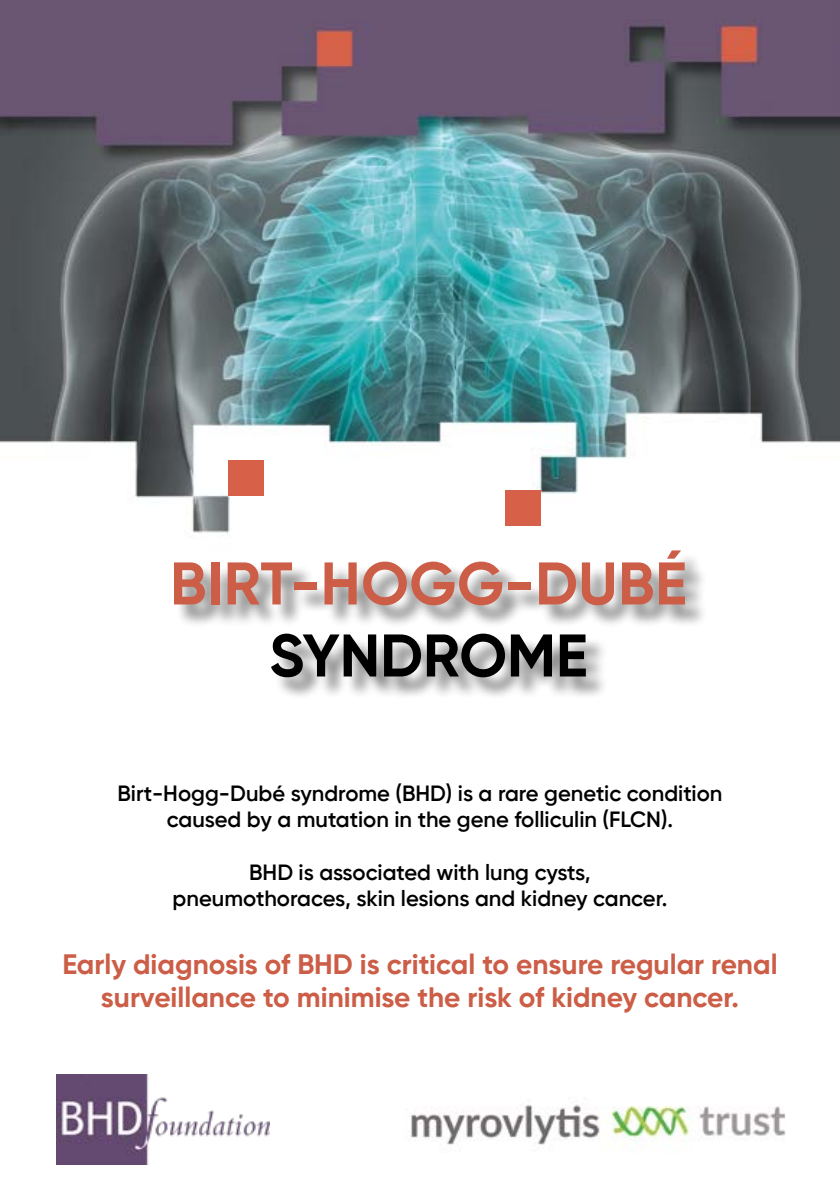
<style>
.page{position:relative;width:840px;height:1191px;background:#fff}
.page>*{position:absolute;margin:0;border:0;box-sizing:border-box;transform-origin:0 0}
.t1{font:700 60px "Gilroy";letter-spacing:.01em;color:#cc5d46}
.t2{font:700 60px "Gilroy";color:#000}
.t3{font:700 28px "Gilroy";color:#cc5d46}
.t4{font:600 22px "Gilroy";color:#000}
</style>
<div class="page">
<img style="left:0;top:0;width:839px;height:534px">
<img style="left:57px;top:1074px;width:212px;height:90px">
<div style="left:175px;top:553px;width:532px;height:147px;background:#000;opacity:.5"></div>
<div style="left:228px;top:460px;width:36px;height:35px;background:#d66048"></div>
<div style="left:505px;top:490px;width:35px;height:36px;background:#d66048"></div>
<img style="left:410px;top:1104px;width:376px;height:48px">
<p class="t1" style="left:170px;top:546px;width:518px">BIRT-HOGG-DUBÉ</p>
<p class="t2" style="left:269px;top:618px;width:320px">SYNDROME</p>
<p class="t4" style="left:117px;top:779px;width:606px">Birt-Hogg-Dubé syndrome (BHD) is a rare genetic condition</p>
<p class="t4" style="left:167px;top:806px;width:507px">caused by a mutation in the gene folliculin (FLCN).</p>
<p class="t4" style="left:249px;top:858px;width:343px">BHD is associated with lung cysts,</p>
<p class="t4" style="left:172px;top:885px;width:496px">pneumothoraces, skin lesions and kidney cancer.</p>
<p class="t3" style="left:62px;top:946px;width:716px">Early diagnosis of BHD is critical to ensure regular renal</p>
<p class="t3" style="left:101px;top:980px;width:639px">surveillance to minimise the risk of kidney cancer.</p>
</div>
